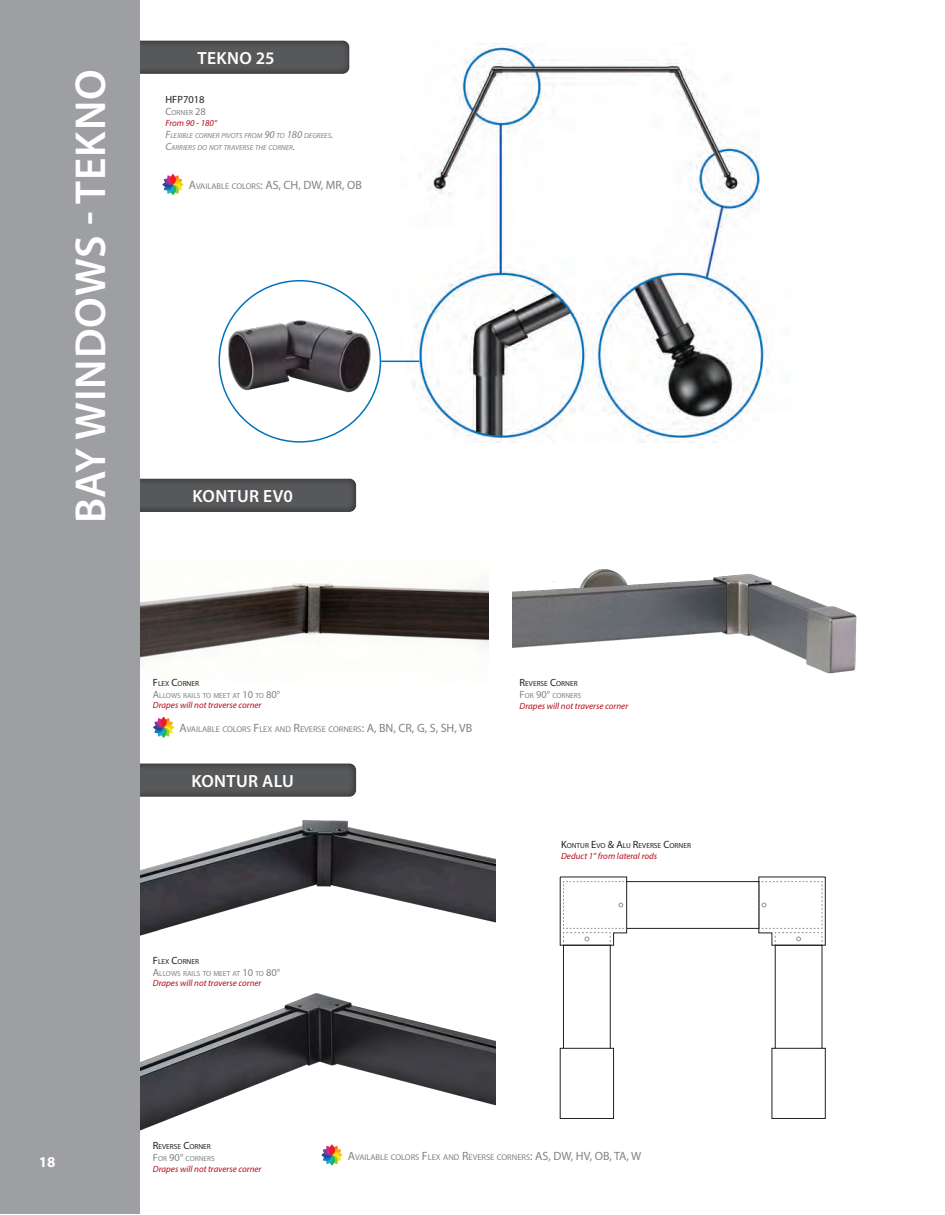
<style>
.page{position:relative;width:945px;height:1215px;background:#fff}
.page>*{position:absolute;margin:0;border:0;box-sizing:border-box;transform-origin:0 0}
.t1{font:600 43.5px "Myriad Pro";letter-spacing:.02em;color:#fff}
.t2{font:600 17.55px "Myriad Pro";letter-spacing:.02em;color:#fff}
.t3{font:700 15px "Myriad Pro";color:#fff}
.t4{font:12px "Myriad Pro";color:#808285}
.t5{font:10.5px "Myriad Pro";color:#231f20}
.t6{font:italic 9px "Myriad Pro";color:#b50e1a}
.t7{font:8.4px "Myriad Pro";color:#808285}
.t8{font:7.35px/12px "Myriad Pro";color:#808285}
.t9{font:7.35px/12px "Myriad Pro";color:#231f20}
.t10{font:italic 7.35px/12px "Myriad Pro";color:#808285}
.s1{font-size:10.5px}
.s2{font-size:8.4px}
.s3{font-size:10.5px;color:#231f20}
.s4{color:#231f20}
.s5{font-size:12px}
.s6{font-size:10.5px;color:#808285}
.s7{color:#808285}
</style>
<div class="page">
<div style="left:123px;top:38px;width:228px;height:37px;background:#231f20;opacity:.75"></div>
<div style="left:129px;top:476px;width:228px;height:37px;background:#231f20;opacity:.75"></div>
<img style="left:140px;top:583px;width:348px;height:77px">
<img style="left:512px;top:569px;width:345px;height:105px">
<img style="left:221px;top:298px;width:160px;height:109px">
<img style="left:392px;top:43px;width:378px;height:400px">
<hr style="left:381px;top:361px;width:38px;height:1px;background:#0072bc">
<img style="left:140px;top:763px;width:356px;height:173px">
<img style="left:140px;top:993px;width:356px;height:138px">
<div style="left:560px;top:1048px;width:54px;height:71px;border:1px solid #231f20"></div>
<div style="left:563px;top:945px;width:48px;height:104px;border:1px solid #231f20"></div>
<div style="left:771px;top:1048px;width:55px;height:71px;border:1px solid #231f20"></div>
<div style="left:775px;top:945px;width:47px;height:104px;border:1px solid #231f20"></div>
<div style="left:626px;top:881px;width:133px;height:48px;border:1px solid #231f20"></div>
<svg style="left:758px;top:876px;width:68px;height:70px"></svg>
<svg style="left:559px;top:876px;width:69px;height:70px"></svg>
<svg style="left:321px;top:1144px;width:22px;height:22px"></svg>
<svg style="left:153px;top:717px;width:21px;height:21px"></svg>
<svg style="left:162px;top:174px;width:22px;height:21px"></svg>
<div style="left:0;top:0;width:140px;height:1214px;background:#9d9fa2"></div>
<h1 class="t1" style="left:63px;top:523px;width:455px;rotate:-90deg">BAY WINDOWS - TEKNO</h1>
<h2 class="t2" style="left:198px;top:47px;width:78px">TEKNO 25</h2>
<p class="t5" style="left:165px;top:93px;width:41px">HFP7018</p>
<p class="t8" style="left:165px;top:107px;width:42px"><span class="s1">C</span>ORNER <span class="s1">28</span></p>
<p class="t6" style="left:165px;top:117px;width:53px">From 90 - 180°</p>
<p class="t10" style="left:165px;top:130px;width:169px"><span class="s1">F</span>LEXIBLE CORNER PIVOTS FROM <span class="s1">90</span> TO <span class="s1">180</span> DEGREES<span class="s1">.<br>C</span>ARRIERS DO NOT TRAVERSE THE CORNER<span class="s1">.</span></p>
<h3 class="t4" style="left:189px;top:178px;width:167px">A<span class="s2">VAILABLE COLORS</span>: AS, CH, DW, MR, OB</h3>
<h2 class="t2" style="left:192px;top:485px;width:102px">KONTUR EV0</h2>
<h3 class="t3" style="left:39px;top:1152px;width:18px">18</h3>
<p class="t8" style="left:153px;top:677px;width:129px"><span class="s3">F</span><span class="s4">LEX</span> <span class="s3">C</span><span class="s4">ORNER<br></span><span class="s1">A</span>LLOWS RAILS TO MEET AT <span class="s1">10</span> TO <span class="s1">80°</span></p>
<p class="t6" style="left:153px;top:700px;width:110px">Drapes will not traverse corner</p>
<p class="t7" style="left:179px;top:724px;width:288px"><span class="s5">A</span>VAILABLE COLORS <span class="s5">F</span>LEX AND <span class="s5">R</span>EVERSE CORNERS<span class="s5">: A, BN, CR, G, S, SH, VB</span></p>
<h2 class="t2" style="left:191px;top:770px;width:104px">KONTUR ALU</h2>
<p class="t8" style="left:153px;top:955px;width:129px"><span class="s3">F</span><span class="s4">LEX</span> <span class="s3">C</span><span class="s4">ORNER<br></span><span class="s1">A</span>LLOWS RAILS TO MEET AT <span class="s1">10</span> TO <span class="s1">80°</span></p>
<p class="t6" style="left:153px;top:978px;width:110px">Drapes will not traverse corner</p>
<p class="t9" style="left:520px;top:678px;width:63px"><span class="s1">R</span>EVERSE <span class="s1">C</span>ORNER<br><span class="s6">F</span><span class="s7">OR</span> <span class="s6">90°</span> <span class="s7">CORNERS</span></p>
<p class="t6" style="left:520px;top:700px;width:110px">Drapes will not traverse corner</p>
<p class="t9" style="left:561px;top:840px;width:131px"><span class="s1">K</span>ONTUR <span class="s1">E</span>VO <span class="s1">&amp; A</span>LU <span class="s1">R</span>EVERSE <span class="s1">C</span>ORNER</p>
<p class="t6" style="left:561px;top:850px;width:98px">Deduct 1” from lateral rods</p>
<p class="t9" style="left:153px;top:1141px;width:63px"><span class="s1">R</span>EVERSE <span class="s1">C</span>ORNER<br><span class="s6">F</span><span class="s7">OR</span> <span class="s6">90°</span> <span class="s7">CORNERS</span></p>
<p class="t6" style="left:153px;top:1163px;width:110px">Drapes will not traverse corner</p>
<p class="t7" style="left:348px;top:1152px;width:295px"><span class="s5">A</span>VAILABLE COLORS <span class="s5">F</span>LEX AND <span class="s5">R</span>EVERSE CORNERS<span class="s5">: AS, DW, HV, OB, TA, W</span></p>
</div>
